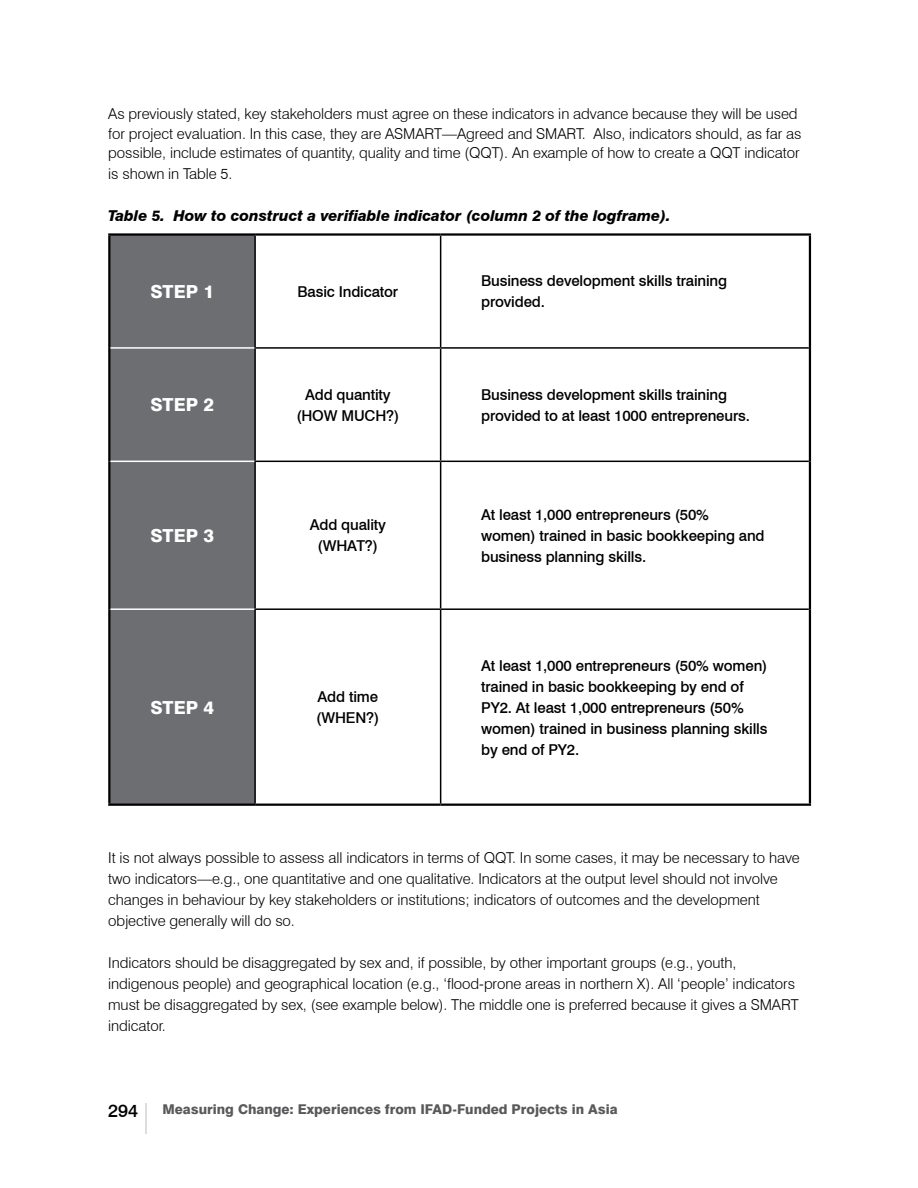
<style>
.page{position:relative;width:918px;height:1188px;background:#fff}
.page>*{position:absolute;margin:0;border:0;box-sizing:border-box;transform-origin:0 0}
.t1{font:800 18px "Swiss 721 BT";color:#fff}
.t2{font:500 18px "Swiss 721 BT";color:#000}
.t3{font:300 15px/21px "Swiss 721 BT";letter-spacing:-.005em;color:#000}
.t4{font:500 15px/21px "Swiss 721 BT";letter-spacing:-.01em;color:#000}
.t5{font:italic 800 15px "Swiss 721 BT";letter-spacing:-.005em;color:#000}
.t6{font:800 13.5px "Swiss 721 BT";color:#58595b}
</style>
<div class="page">
<hr style="left:145px;top:1104px;width:2px;height:30px;background:#dcdddf">
<div style="left:110px;top:236px;width:144px;height:568px;background:#6d6e71"></div>
<hr style="left:108px;top:233px;width:147px;height:3px;background:#000">
<hr style="left:108px;top:236px;width:2px;height:112px;background:#000">
<hr style="left:255px;top:233px;width:186px;height:3px;background:#000">
<hr style="left:441px;top:233px;width:370px;height:3px;background:#000">
<hr style="left:809px;top:236px;width:2px;height:112px;background:#000">
<hr style="left:108px;top:348px;width:2px;height:113px;background:#000">
<hr style="left:809px;top:348px;width:2px;height:113px;background:#000">
<hr style="left:108px;top:461px;width:2px;height:148px;background:#000">
<hr style="left:809px;top:461px;width:2px;height:148px;background:#000">
<hr style="left:108px;top:609px;width:2px;height:195px;background:#000">
<hr style="left:809px;top:609px;width:2px;height:195px;background:#000">
<hr style="left:108px;top:804px;width:147px;height:2px;background:#000">
<hr style="left:255px;top:804px;width:186px;height:2px;background:#000">
<hr style="left:441px;top:804px;width:370px;height:2px;background:#000">
<hr style="left:254px;top:236px;width:2px;height:111px;background:#000">
<hr style="left:440px;top:236px;width:1px;height:111px;background:#000">
<hr style="left:254px;top:347px;width:187px;height:2px;background:#000">
<hr style="left:254px;top:349px;width:2px;height:112px;background:#000">
<hr style="left:441px;top:347px;width:368px;height:2px;background:#000">
<hr style="left:440px;top:349px;width:1px;height:112px;background:#000">
<hr style="left:254px;top:461px;width:187px;height:1px;background:#000">
<hr style="left:254px;top:462px;width:2px;height:146px;background:#000">
<hr style="left:441px;top:461px;width:368px;height:1px;background:#000">
<hr style="left:440px;top:462px;width:1px;height:146px;background:#000">
<hr style="left:254px;top:608px;width:187px;height:2px;background:#000">
<hr style="left:254px;top:610px;width:2px;height:194px;background:#000">
<hr style="left:441px;top:608px;width:368px;height:2px;background:#000">
<hr style="left:440px;top:610px;width:1px;height:194px;background:#000">
<hr style="left:110px;top:347px;width:144px;height:2px;background:#fff">
<hr style="left:110px;top:461px;width:144px;height:1px;background:#fff">
<hr style="left:110px;top:608px;width:144px;height:2px;background:#fff">
<p class="t3" style="left:108px;top:104px;width:695px;line-height:19.5px">As previously stated, key stakeholders must agree on these indicators in advance because they will be used for project evaluation. In this case, they are ASMART—Agreed and SMART. Also, indicators should, as far as possible, include estimates of quantity, quality and time (QQT). An example of how to create a QQT indicator</p>
<p class="t3" style="left:108px;top:163px;width:126px">is shown in Table 5.</p>
<p class="t5" style="left:108px;top:207px;width:564px">Table 5. How to construct a verifiable indicator (column 2 of the logframe).</p>
<p class="t1" style="left:150px;top:281px;width:65px">STEP 1</p>
<p class="t4" style="left:298px;top:281px;width:102px">Basic Indicator</p>
<p class="t4" style="left:481px;top:270px;width:248px">Business development skills training provided.</p>
<p class="t1" style="left:150px;top:394px;width:65px">STEP 2</p>
<p class="t4" style="left:296px;top:384px;width:105px;text-align:center">Add quantity (HOW MUCH?)</p>
<p class="t4" style="left:481px;top:384px;width:270px">Business development skills training provided to at least 1000 entrepreneurs.</p>
<p class="t1" style="left:150px;top:525px;width:65px">STEP 3</p>
<p class="t4" style="left:310px;top:515px;width:78px;text-align:center">Add quality (WHAT?)</p>
<p class="t4" style="left:481px;top:504px;width:285px">At least 1,000 entrepreneurs (50% women) trained in basic bookkeeping and business planning skills.</p>
<p class="t1" style="left:150px;top:696px;width:65px">STEP 4</p>
<p class="t4" style="left:316px;top:686px;width:65px">Add time (WHEN?)</p>
<p class="t4" style="left:481px;top:655px;width:288px">At least 1,000 entrepreneurs (50% women) trained in basic bookkeeping by end of PY2. At least 1,000 entrepreneurs (50% women) trained in business planning skills by end of PY2.</p>
<p class="t3" style="left:108px;top:847px;width:693px">It is not always possible to assess all indicators in terms of QQT. In some cases, it may be necessary to have two indicators—e.g., one quantitative and one qualitative. Indicators at the output level should not involve changes in behaviour by key stakeholders or institutions; indicators of outcomes and the development objective generally will do so.</p>
<p class="t3" style="left:108px;top:952px;width:692px">Indicators should be disaggregated by sex and, if possible, by other important groups (e.g., youth, indigenous people) and geographical location (e.g., ‘flood-prone areas in northern X). All ‘people’ indicators must be disaggregated by sex, (see example below). The middle one is preferred because it gives a SMART indicator.</p>
<p class="t2" style="left:108px;top:1100px;width:32px">294</p>
<p class="t6" style="left:162px;top:1101px;width:457px">Measuring Change: Experiences from IFAD-Funded Projects in Asia</p>
</div>
